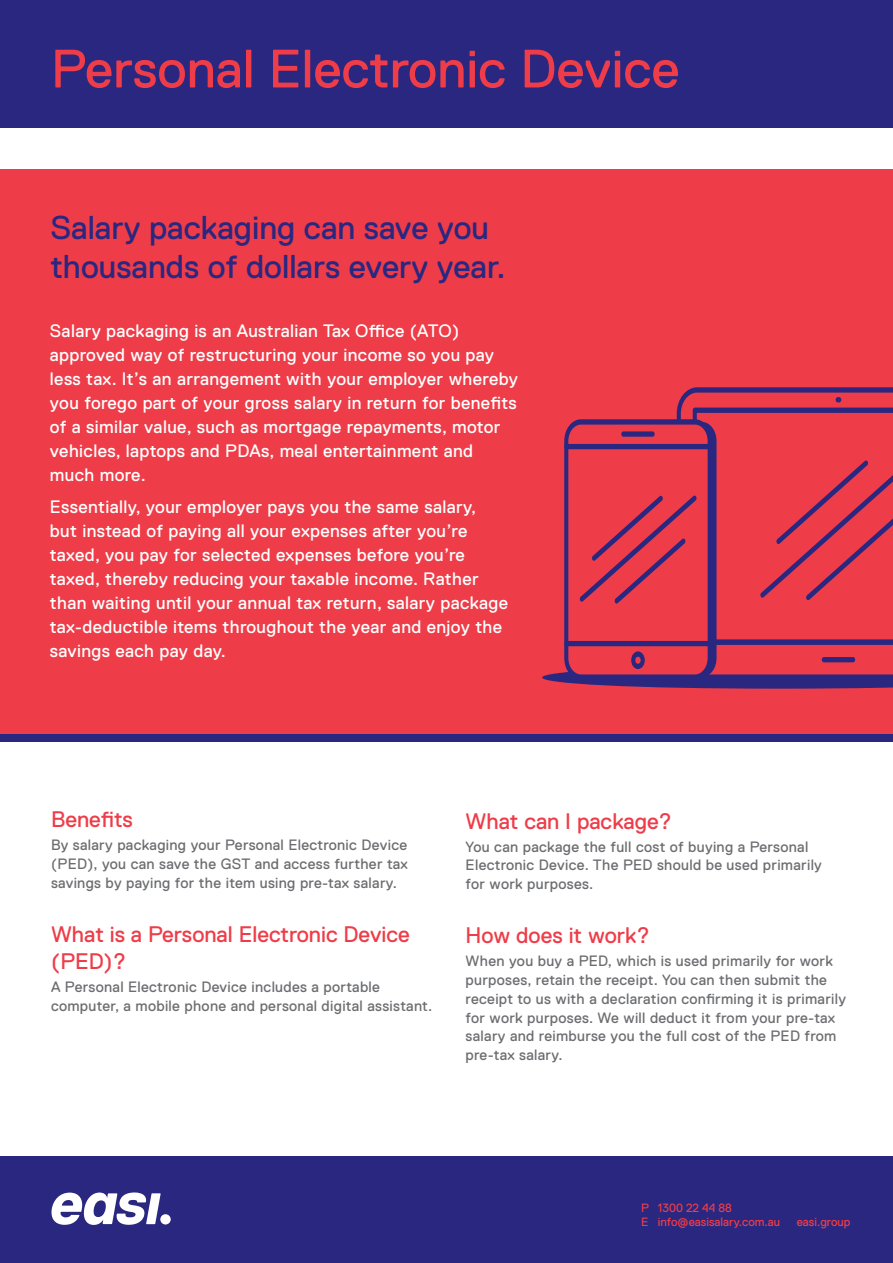
<style>
.page{position:relative;width:893px;height:1263px;background:#fff}
.page>*{position:absolute;margin:0;border:0;box-sizing:border-box;transform-origin:0 0}
.t1{font:54px "Replica";color:#ee3d49}
.BLUE_SUBHEAD{font:33px/39px "Replica";color:#292780}
.SUBHEADER{font:22.5px/27px "Replica";color:#ee3d49}
.Body{font:18px/24px "Replica";letter-spacing:.02em;color:#fff}
.Bullets{font:15px/18.8px "Replica";letter-spacing:.02em;color:#6c6d70}
.t2{font:12px "Replica";color:#ee3d49}
</style>
<div class="page">
<div style="left:0;top:1157px;width:893px;height:106px;background:#292780"></div>
<div style="left:160px;top:1214px;width:11px;height:10px;background:#fff;border-radius:50%"></div>
<svg style="left:51px;top:1192px;width:110px;height:33px"></svg>
<div style="left:0;top:170px;width:893px;height:568px;background:#ee3d49"></div>
<div style="left:0;top:0;width:893px;height:128px;background:#292780"></div>
<svg style="left:677px;top:387px;width:216px;height:32px"></svg>
<svg style="left:693px;top:408px;width:200px;height:11px"></svg>
<svg style="left:836px;top:397px;width:5px;height:5px"></svg>
<svg style="left:542px;top:419px;width:351px;height:270px"></svg>
<div style="left:0;top:734px;width:893px;height:8px;background:#292780"></div>
<p class="t1" style="left:51px;top:39px;width:630px">Personal Electronic Device</p>
<p class="BLUE_SUBHEAD" style="left:50px;top:208px;width:457px">Salary packaging can save you thousands of dollars every year.</p>
<p class="Body" style="left:50px;top:319px;width:470px">Salary packaging is an Australian Tax Office (ATO) approved way of restructuring your income so you pay less tax. It’s an arrangement with your employer whereby you forego part of your gross salary in return for benefits of a similar value, such as mortgage repayments, motor vehicles, laptops and PDAs, meal entertainment and much more.</p>
<p class="Body" style="left:50px;top:495px;width:460px">Essentially, your employer pays you the same salary,<br>but instead of paying all your expenses after you’re taxed, you pay for selected expenses before you’re taxed, thereby reducing your taxable income. Rather than waiting until your annual tax return, salary package tax-deductible items throughout the year and enjoy the savings each pay day.</p>
<p class="SUBHEADER" style="left:51px;top:806px;width:83px">Benefits</p>
<p class="Bullets" style="left:51px;top:836px;width:358px;text-align:justify">By salary packaging your Personal Electronic Device (PED), you can save the GST and access further tax savings by paying for the item using pre-tax salary.</p>
<p class="SUBHEADER" style="left:51px;top:921px;width:360px">What is a Personal Electronic Device (PED)?</p>
<p class="Bullets" style="left:51px;top:977px;width:383px">A Personal Electronic Device includes a portable computer, a mobile phone and personal digital assistant.</p>
<p class="SUBHEADER" style="left:466px;top:807px;width:208px">What can I package?</p>
<p class="Bullets" style="left:466px;top:837px;width:358px">You can package the full cost of buying a Personal<br>Electronic Device. The PED should be used primarily for work purposes.</p>
<p class="SUBHEADER" style="left:466px;top:922px;width:186px">How does it work?</p>
<p class="Bullets" style="left:466px;top:952px;width:382px">When you buy a PED, which is used primarily for work purposes, retain the receipt. You can then submit the receipt to us with a declaration confirming it is primarily for work purposes. We will deduct it from your pre-tax salary and reimburse you the full cost of the PED from pre-tax salary.</p>
<p class="t2" style="left:641px;top:1201px;width:92px">P 1300 22 44 88</p>
<p class="t2" style="left:641px;top:1215px;width:141px">E info@easisalary.com.au</p>
<p class="t2" style="left:797px;top:1215px;width:55px">easi.group</p>
</div>
